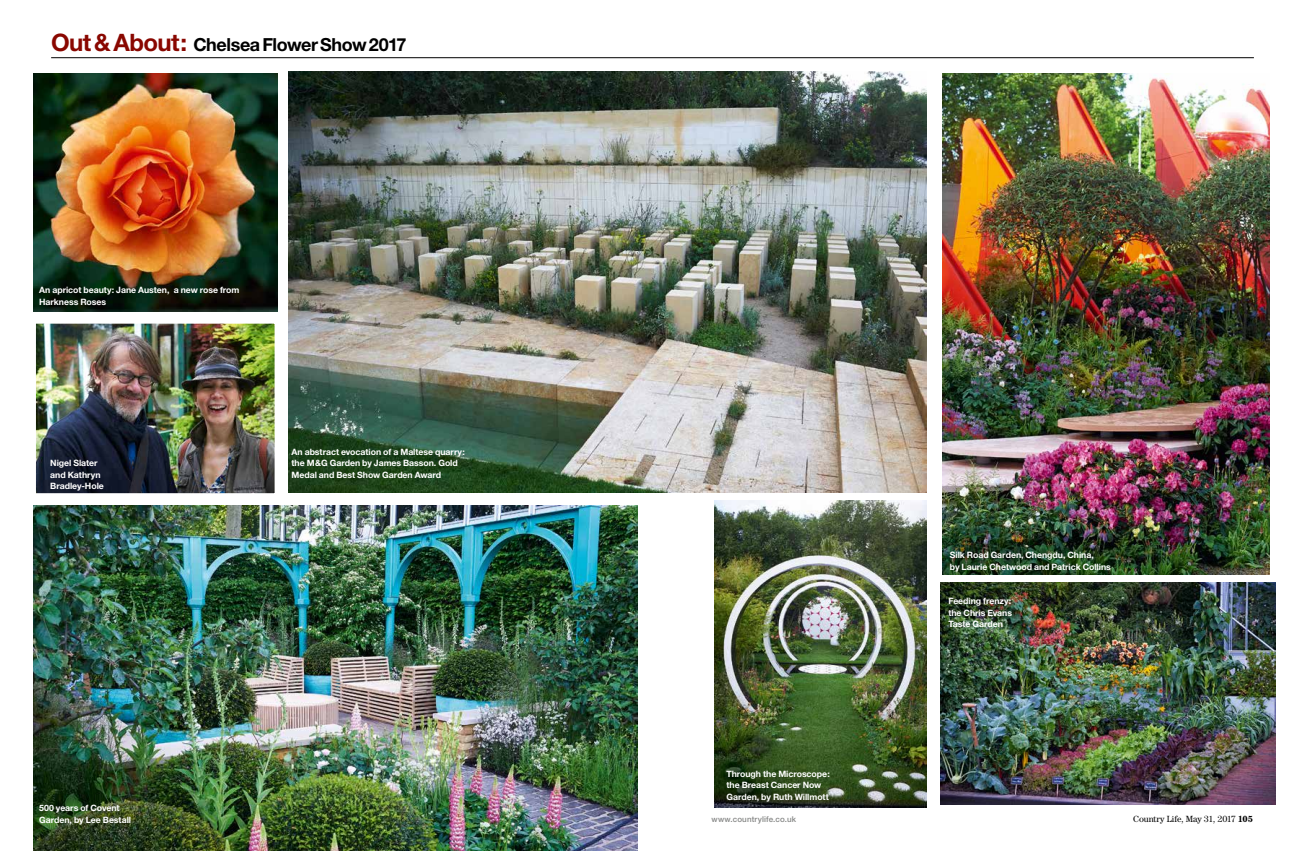
<style>
.page{position:relative;width:1304px;height:851px;background:#fff}
.page>*{position:absolute;margin:0;border:0;box-sizing:border-box;transform-origin:0 0}
.t1{font:700 18px "Helvetica Neue";letter-spacing:-.025em;color:#000}
.t2{font:9px "Century IT Cby BT";letter-spacing:-.015em;color:#000}
.t3{font:700 8.8px/11.5px "Helvetica Neue";letter-spacing:-.005em;color:#fff}
.t4{font:500 8px "Helvetica Neue";letter-spacing:.015em;color:#868786}
.s1{font-size:24px;color:#890700}
.s2{font-weight:700}
</style>
<div class="page">
<hr style="left:51px;top:57px;width:1203px;height:1px;background:#000">
<img style="left:943px;top:74px;width:326px;height:500px">
<img style="left:940px;top:582px;width:336px;height:221px">
<img style="left:288px;top:71px;width:638px;height:421px">
<img style="left:33px;top:505px;width:604px;height:345px">
<img style="left:36px;top:324px;width:238px;height:168px">
<div style="left:28px;top:316px;width:254px;height:184px;border:7px solid #fff"></div>
<img style="left:714px;top:500px;width:213px;height:307px">
<img style="left:33px;top:74px;width:244px;height:238px">
<h1 class="t1" style="left:51px;top:33px;width:357px"><span class="s1">Out &amp; About:</span> Chelsea Flower Show 2017</h1>
<p class="t3" style="left:39px;top:284px;width:202px">An apricot beauty: Jane Austen, a new rose from<br>Harkness Roses</p>
<p class="t3" style="left:50px;top:457px;width:55px">Nigel Slater and Kathryn<br>Bradley-Hole</p>
<p class="t3" style="left:291px;top:445px;width:175px">An abstract evocation of a Maltese quarry: the M&amp;G Garden by James Basson. Gold<br>Medal and Best Show Garden Award</p>
<p class="t3" style="left:39px;top:802px;width:93px">500 years of Covent<br>Garden, by Lee Bestall</p>
<p class="t3" style="left:726px;top:767px;width:105px">Through the Microscope: the Breast Cancer Now<br>Garden, by Ruth Willmott</p>
<p class="t3" style="left:950px;top:549px;width:162px">Silk Road Garden, Chengdu, China,<br>by Laurie Chetwood and Patrick Collins</p>
<p class="t3" style="left:948px;top:595px;width:65px;text-align:justify">Feeding frenzy: the Chris Evans Taste Garden</p>
<p class="t4" style="left:711px;top:814px;width:86px">www.countrylife.co.uk</p>
<p class="t2" style="left:1133px;top:813px;width:121px">Country Life, May 31, 2017 <span class="s2">105</span></p>
</div>
